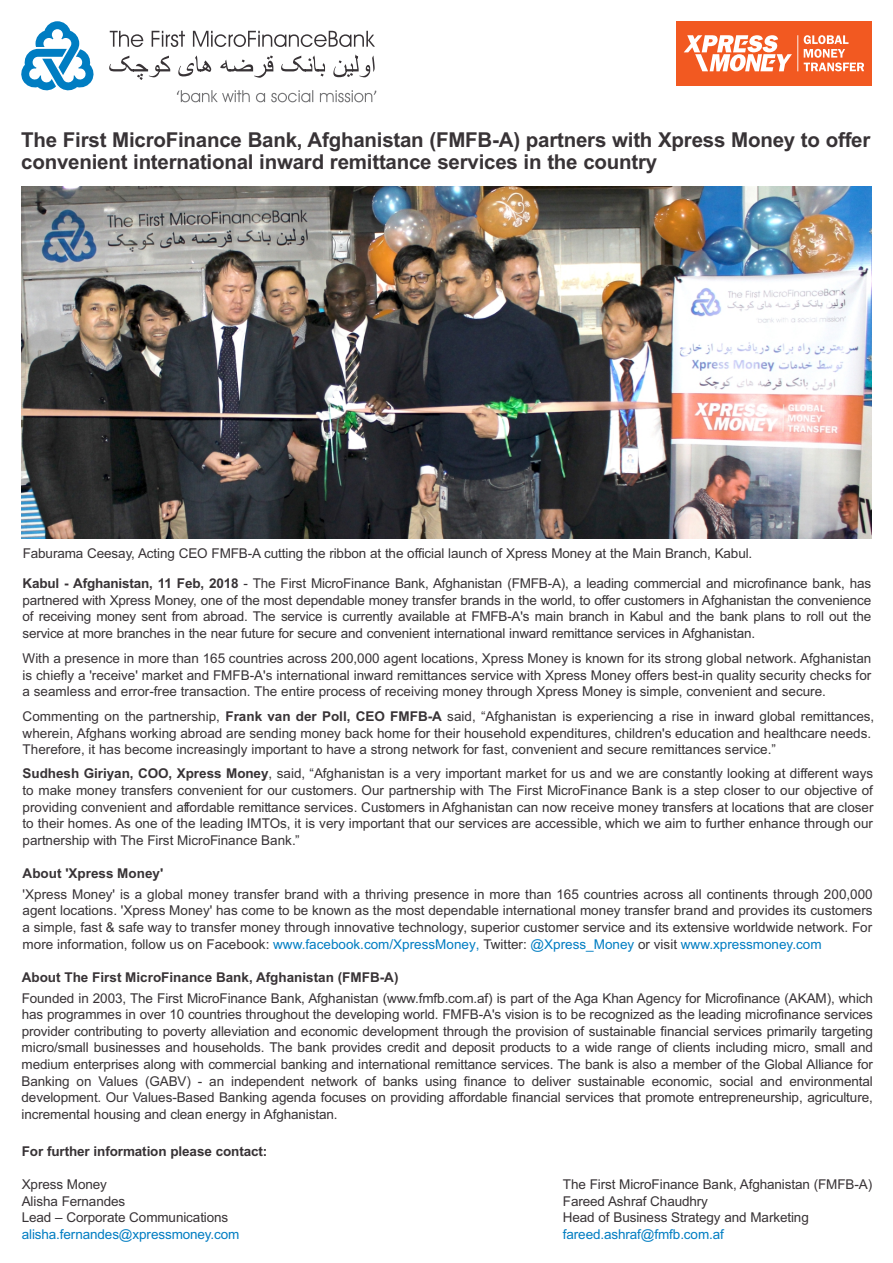
<style>
.page{position:relative;width:893px;height:1263px;background:#fff}
.page>*{position:absolute;margin:0;border:0;box-sizing:border-box;transform-origin:0 0}
.t1{font:700 20.55px/23px "Arial";letter-spacing:-.01em;color:#383336}
.t2{font:13.5px/16.6px "Arial";color:#383336;text-align:justify}
.t3{font:700 13.5px "Arial";color:#383336}
.t4{font:13.5px "Arial";letter-spacing:-.01em;color:#007dc2}
.s1{font-weight:700}
.s2{color:#007dc2}
</style>
<div class="page">
<img style="left:21px;top:186px;width:851px;height:353px">
<svg style="left:110px;top:31px;width:265px;height:16px"></svg>
<svg style="left:109px;top:55px;width:266px;height:25px"></svg>
<svg style="left:21px;top:21px;width:73px;height:70px"></svg>
<svg style="left:177px;top:90px;width:199px;height:12px"></svg>
<div style="left:676px;top:21px;width:196px;height:64px;background:#f25921"></div>
<svg style="left:804px;top:35px;width:60px;height:36px"></svg>
<svg style="left:684px;top:35px;width:108px;height:36px"></svg>
<hr style="left:797px;top:35px;width:1px;height:36px;background:#fff">
<h1 class="t1" style="left:21px;top:130px;width:851px">The First MicroFinance Bank, Afghanistan (FMFB-A) partners with Xpress Money to offer convenient international inward remittance services in the country</h1>
<p class="t2" style="left:23px;top:546px;width:731px">Faburama Ceesay, Acting CEO FMFB-A cutting the ribbon at the official launch of Xpress Money at the Main Branch, Kabul.</p>
<p class="t2" style="left:23px;top:576px;width:850px"><span class="s1">Kabul - Afghanistan, 11 Feb, 2018</span> - The First MicroFinance Bank, Afghanistan (FMFB-A), a leading commercial and microfinance bank, has partnered with Xpress Money, one of the most dependable money transfer brands in the world, to offer customers in Afghanistan the convenience of receiving money sent from abroad. The service is currently available at FMFB-A's main branch in Kabul and the bank plans to roll out the service at more branches in the near future for secure and convenient international inward remittance services in Afghanistan.</p>
<p class="t2" style="left:23px;top:651px;width:850px">With a presence in more than 165 countries across 200,000 agent locations, Xpress Money is known for its strong global network. Afghanistan is chiefly a 'receive' market and FMFB-A's international inward remittances service with Xpress Money offers best-in quality security checks for a seamless and error-free transaction. The entire process of receiving money through Xpress Money is simple, convenient and secure.</p>
<p class="t2" style="left:23px;top:709px;width:853px;text-align:left">Commenting on the partnership, <span class="s1">Frank van der Poll, CEO FMFB-A</span> said, “Afghanistan is experiencing a rise in inward global remittances, wherein, Afghans working abroad are sending money back home for their household expenditures, children's education and healthcare needs.<br>Therefore, it has become increasingly important to have a strong network for fast, convenient and secure remittances service.”</p>
<p class="t2" style="left:23px;top:767px;width:853px"><span class="s1">Sudhesh Giriyan, COO, Xpress Money</span>, said, “Afghanistan is a very important market for us and we are constantly looking at different ways to make money transfers convenient for our customers. Our partnership with The First MicroFinance Bank is a step closer to our objective of providing convenient and affordable remittance services. Customers in Afghanistan can now receive money transfers at locations that are closer to their homes. As one of the leading IMTOs, it is very important that our services are accessible, which we aim to further enhance through our partnership with The First MicroFinance Bank.”</p>
<p class="t3" style="left:23px;top:868px;width:142px">About 'Xpress Money'</p>
<p class="t2" style="left:23px;top:887px;width:852px">'Xpress Money' is a global money transfer brand with a thriving presence in more than 165 countries across all continents through 200,000 agent locations. 'Xpress Money' has come to be known as the most dependable international money transfer brand and provides its customers a simple, fast &amp; safe way to transfer money through innovative technology, superior customer service and its extensive worldwide network. For more information, follow us on Facebook: <span class="s2">www.facebook.com/XpressMoney,</span> Twitter: <span class="s2">@Xpress_Money</span> or visit <span class="s2">www.xpressmoney.com</span></p>
<p class="t3" style="left:22px;top:972px;width:378px">About The First MicroFinance Bank, Afghanistan (FMFB-A)</p>
<p class="t2" style="left:22px;top:991px;width:853px">Founded in 2003, The First MicroFinance Bank, Afghanistan (www.fmfb.com.af) is part of the Aga Khan Agency for Microfinance (AKAM), which has programmes in over 10 countries throughout the developing world. FMFB-A's vision is to be recognized as the leading microfinance services provider contributing to poverty alleviation and economic development through the provision of sustainable financial services primarily targeting micro/small businesses and households. The bank provides credit and deposit products to a wide range of clients including micro, small and medium enterprises along with commercial banking and international remittance services. The bank is also a member of the Global Alliance for Banking on Values (GABV) - an independent network of banks using finance to deliver sustainable economic, social and environmental development. Our Values-Based Banking agenda focuses on providing affordable financial services that promote entrepreneurship, agriculture, incremental housing and clean energy in Afghanistan.</p>
<p class="t3" style="left:22px;top:1146px;width:247px">For further information please contact:</p>
<p class="t2" style="left:22px;top:1177px;width:208px;text-align:left">Xpress Money<br>Alisha Fernandes<br>Lead – Corporate Communications</p>
<p class="t4" style="left:22px;top:1229px;width:219px">alisha.fernandes@xpressmoney.com</p>
<p class="t2" style="left:563px;top:1177px;width:311px;text-align:left">The First MicroFinance Bank, Afghanistan (FMFB-A)<br>Fareed Ashraf Chaudhry<br>Head of Business Strategy and Marketing</p>
<p class="t4" style="left:563px;top:1229px;width:163px">fareed.ashraf@fmfb.com.af</p>
</div>
